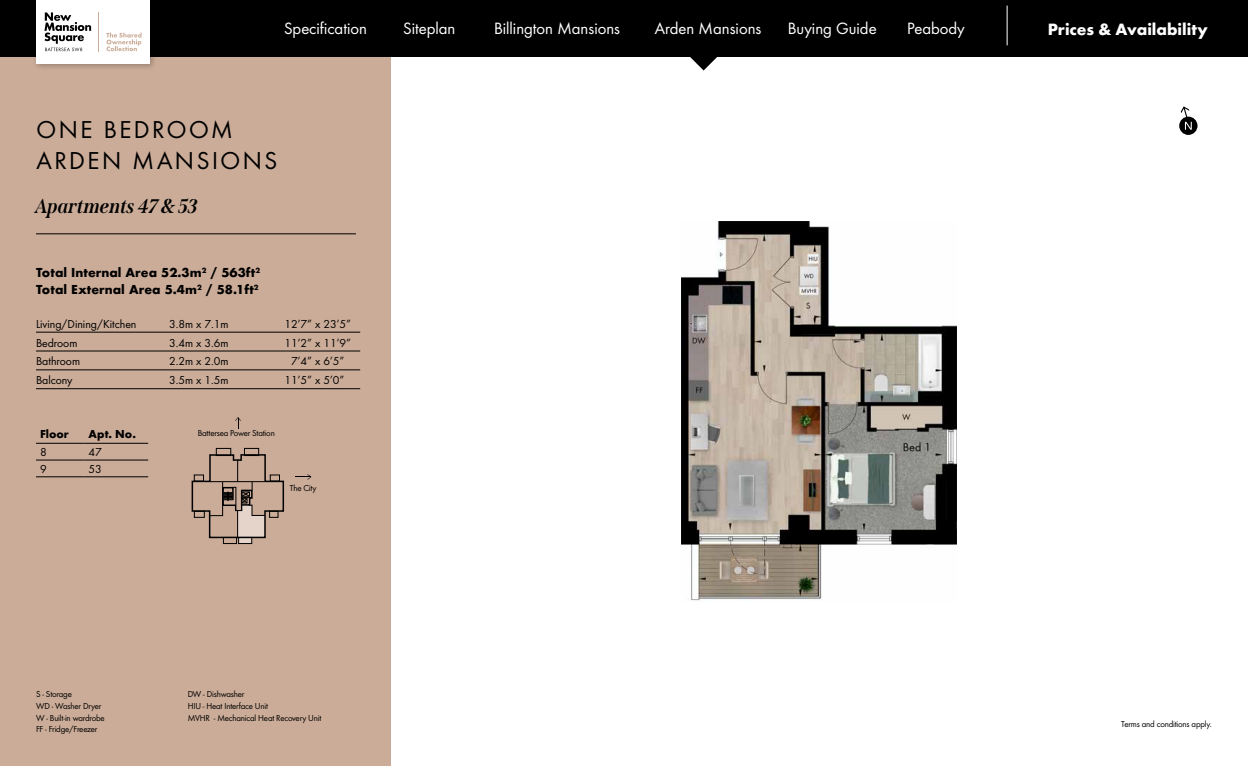
<style>
.page{position:relative;width:1248px;height:766px;background:#fff}
.page>*{position:absolute;margin:0;border:0;box-sizing:border-box;transform-origin:0 0}
.t1{font:25.4px/31.7px "Futura Boo";letter-spacing:.1em;color:#000}
.t2{font:italic 700 20px "Span";color:#000}
.t3{font:17px "Futura Boo";color:#fff}
.t4{font:700 17px "Futura";color:#fff}
.t5{font:12px "Futura Boo";color:#000}
.t6{font:700 12px/17.8px "Futura";color:#000}
.t7{font:700 12px "Futura";color:#000}
.t8{font:9px/11.8px "Futura Boo";letter-spacing:-.02em;color:#000}
</style>
<div class="page">
<div style="left:0;top:47px;width:390px;height:718px;background:#cbac98"></div>
<hr style="left:36px;top:332px;width:324px;height:1px;background:#000">
<hr style="left:36px;top:351px;width:324px;height:1px;background:#000">
<hr style="left:36px;top:369px;width:324px;height:1px;background:#000">
<hr style="left:36px;top:388px;width:324px;height:1px;background:#000">
<hr style="left:36px;top:443px;width:49px;height:1px;background:#000">
<hr style="left:85px;top:443px;width:63px;height:1px;background:#000">
<hr style="left:36px;top:459px;width:49px;height:1px;background:#000">
<hr style="left:85px;top:459px;width:63px;height:1px;background:#000">
<hr style="left:36px;top:476px;width:49px;height:1px;background:#000">
<hr style="left:85px;top:476px;width:63px;height:1px;background:#000">
<img style="left:682px;top:221px;width:274px;height:380px">
<div style="left:1179px;top:117px;width:18px;height:18px;background:#000;border-radius:50%"></div>
<svg style="left:1180px;top:106px;width:11px;height:24px"></svg>
<hr style="left:36px;top:233px;width:320px;height:1px;background:#000">
<svg style="left:191px;top:453px;width:94px;height:90px"></svg>
<div style="left:216px;top:448px;width:15px;height:7px;border:1px solid #000"></div>
<div style="left:194px;top:474px;width:10px;height:7px;border:1px solid #000"></div>
<div style="left:270px;top:474px;width:10px;height:7px;border:1px solid #000"></div>
<div style="left:269px;top:511px;width:9px;height:6px;border:1px solid #000"></div>
<div style="left:194px;top:511px;width:10px;height:6px;border:1px solid #000"></div>
<div style="left:223px;top:537px;width:14px;height:6px;border:1px solid #000"></div>
<div style="left:238px;top:537px;width:14px;height:6px;border:1px solid #000"></div>
<div style="left:244px;top:448px;width:15px;height:7px;border:1px solid #000"></div>
<div style="left:0;top:0;width:1247px;height:57px;background:#000"></div>
<hr style="left:1006px;top:6px;width:1px;height:39px;background:#fff">
<svg style="left:690px;top:57px;width:27px;height:13px"></svg>
<div style="left:33px;top:0;width:124px;height:71px;background:#000;opacity:.25"></div>
<div style="left:36px;top:0;width:113px;height:63px;background:#fff"></div>
<svg style="left:44px;top:12px;width:47px;height:39px"></svg>
<svg style="left:106px;top:32px;width:35px;height:19px"></svg>
<hr style="left:99px;top:12px;width:1px;height:39px;background:#caac98">
<svg style="left:235px;top:417px;width:6px;height:11px"></svg>
<svg style="left:295px;top:474px;width:16px;height:5px"></svg>
<h3 class="t3" style="left:284px;top:17px;width:84px">Specification</h3>
<h3 class="t3" style="left:403px;top:17px;width:54px">Siteplan</h3>
<h3 class="t3" style="left:494px;top:17px;width:128px">Billington Mansions</h3>
<h3 class="t3" style="left:655px;top:17px;width:108px">Arden Mansions</h3>
<h3 class="t3" style="left:787px;top:17px;width:90px">Buying Guide</h3>
<h3 class="t3" style="left:907px;top:17px;width:59px">Peabody</h3>
<h3 class="t4" style="left:1047px;top:17px;width:161px">Prices &amp; Availability</h3>
<h1 class="t1" style="left:36px;top:112px;width:242px">ONE BEDROOM<br>ARDEN MANSIONS</h1>
<h2 class="t2" style="left:36px;top:194px;width:164px">Apartments 47 &amp; 53</h2>
<h3 class="t6" style="left:36px;top:263px;width:225px">Total Internal Area 52.3m<sup>2</sup> / 563ft<sup>2<br></sup>Total External Area 5.4m<sup>2</sup> / 58.1ft<sup>2</sup></h3>
<h3 class="t5" style="left:36px;top:315px;width:102px">Living/Dining/Kitchen</h3>
<h3 class="t5" style="left:169px;top:315px;width:61px">3.8m x 7.1m</h3>
<h3 class="t5" style="left:284px;top:315px;width:68px">12’7” x 23’5”</h3>
<h3 class="t5" style="left:36px;top:334px;width:43px">Bedroom</h3>
<h3 class="t5" style="left:169px;top:334px;width:61px">3.4m x 3.6m</h3>
<h3 class="t5" style="left:284px;top:334px;width:68px">11’2” x 11’9”</h3>
<h3 class="t5" style="left:36px;top:353px;width:46px">Bathroom</h3>
<h3 class="t5" style="left:169px;top:353px;width:61px">2.2m x 2.0m</h3>
<h3 class="t5" style="left:291px;top:353px;width:55px">7’4” x 6’5”</h3>
<h3 class="t5" style="left:36px;top:372px;width:38px">Balcony</h3>
<h3 class="t5" style="left:169px;top:372px;width:61px">3.5m x 1.5m</h3>
<h3 class="t5" style="left:284px;top:372px;width:61px">11’5” x 5’0”</h3>
<h3 class="t7" style="left:40px;top:425px;width:30px">Floor</h3>
<h3 class="t7" style="left:89px;top:425px;width:49px">Apt. No.</h3>
<h3 class="t5" style="left:40px;top:443px;width:8px">8</h3>
<h3 class="t5" style="left:89px;top:443px;width:15px">47</h3>
<h3 class="t5" style="left:40px;top:460px;width:8px">9</h3>
<h3 class="t5" style="left:89px;top:460px;width:15px">53</h3>
<p class="t8" style="left:198px;top:427px;width:79px">Battersea Power Station</p>
<p class="t8" style="left:290px;top:481px;width:28px">The City</p>
<p class="t8" style="left:36px;top:687px;width:70px">S - Storage<br>WD - Washer Dryer<br>W - Built-in wardrobe<br>FF - Fridge/Freezer</p>
<p class="t8" style="left:188px;top:687px;width:135px">DW - Dishwasher<br>HIU - Heat Interface Unit<br>MVHR - Mechanical Heat Recovery Unit</p>
<p class="t8" style="left:1121px;top:717px;width:92px">Terms and conditions apply.</p>
</div>
